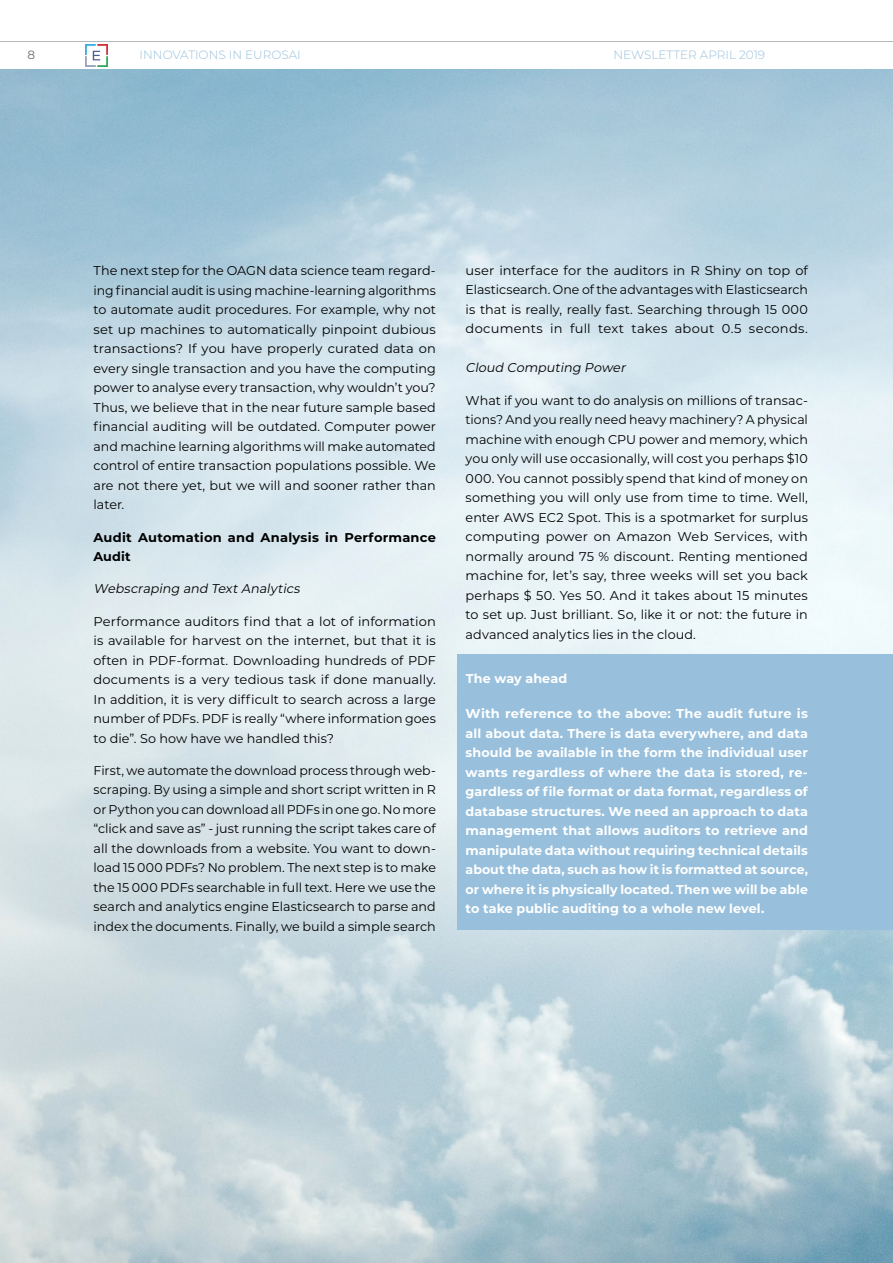
<style>
.page{position:relative;width:893px;height:1263px;background:#fff}
.page>*{position:absolute;margin:0;border:0;box-sizing:border-box;transform-origin:0 0}
.Article_txt{font:12.75px/19.5px "Montserrat";letter-spacing:.005em;color:#000;text-align:justify}
.melynas_box_desine{font:700 12.75px/19.5px "Montserrat";letter-spacing:.005em;color:#fff;text-align:justify}
.Article_txt-2{font:italic 12.75px "Montserrat";color:#000}
.Article_txt-3{font:700 12.75px/19.5px "Montserrat";letter-spacing:.015em;color:#000}
.Article_txt-4{font:700 12.75px "Montserrat";letter-spacing:.005em;color:#fff}
.t1{font:300 12px "Montserrat";color:#98c0dc}
.t2{font:12px "Montserrat";color:#6d6e71}
</style>
<div class="page">
<img style="left:85px;top:44px;width:22px;height:23px">
<hr style="left:0;top:41px;width:893px;height:1px;background:#b4b8b7">
<img style="left:0;top:69px;width:893px;height:1194px">
<div style="left:457px;top:654px;width:436px;height:275px;background:#98c0dc"></div>
<p class="t2" style="left:28px;top:47px;width:9px">8</p>
<p class="t1" style="left:140px;top:47px;width:163px">INNOVATIONS IN EUROSAI</p>
<p class="t1" style="left:613px;top:47px;width:153px">NEWSLETTER APRIL 2019</p>
<p class="Article_txt" style="left:94px;top:261px;width:344px">The next step for the OAGN data science team regard&shy;ing financial audit is using machine-learning algorithms to automate audit procedures. For example, why not set up machines to automatically pinpoint dubious transactions? If you have properly curated data on every single transaction and you have the computing power to analyse every transaction, why wouldn’t you?<br>Thus, we believe that in the near future sample based financial auditing will be outdated. Computer power and machine learning algorithms will make automated control of entire transaction populations possible. We are not there yet, but we will and sooner rather than later.</p>
<p class="Article_txt-3" style="left:94px;top:527px;width:344px">Audit Automation and Analysis in Performance<br>Audit</p>
<p class="Article_txt-2" style="left:94px;top:580px;width:211px">Webscraping and TextAnalytics</p>
<p class="Article_txt" style="left:94px;top:611px;width:344px">Performance auditors find that a lot of information is available for harvest on the internet, but that it is often in PDF-format. Downloading hundreds of PDF documents is a very tedious task if done manually.<br>In addition, it is very difficult to search across a large number of PDFs. PDF is really “where information goes to die”. So how have we handled this?</p>
<p class="Article_txt" style="left:94px;top:760px;width:344px">First, we automate the download process through web&shy;scraping. By using a simple and short script written in R or Python you can download all PDFs in one go. No more “click and save as” - just running the script takes care of all the downloads from a website. You want to down&shy;load 15 000 PDFs? No problem. The next step is to make the 15 000 PDFs searchable in full text. Here we use the search and analytics engine Elasticsearch to parse and index the documents. Finally, we build a simple search</p>
<p class="Article_txt" style="left:466px;top:260px;width:344px">user interface for the auditors in R Shiny on top of Elasticsearch. One of the advantages with Elasticsearch is that is really, really fast. Searching through 15 000 documents in full text takes about 0.5 seconds.</p>
<p class="Article_txt-2" style="left:466px;top:359px;width:164px">Cloud Computing Power</p>
<p class="Article_txt" style="left:466px;top:390px;width:344px">What if you want to do analysis on millions of transac&shy;tions? And you really need heavy machinery? A physical machine with enough CPU power and memory, which you only will use occasionally, will cost you perhaps $10<br>000. You cannot possibly spend that kind of money on something you will only use from time to time. Well, enter AWS EC2 Spot. This is a spotmarket for surplus computing power on Amazon Web Services, with normally around 75 % discount. Renting mentioned machine for, let’s say, three weeks will set you back perhaps $ 50. Yes 50. And it takes about 15 minutes to set up. Just brilliant. So, like it or not: the future in advanced analytics lies in the cloud.</p>
<p class="Article_txt-4" style="left:466px;top:669px;width:103px">The way ahead</p>
<p class="melynas_box_desine" style="left:466px;top:703px;width:344px">With reference to the above: The audit future is all about data. There is data everywhere, and data should be available in the form the individual user wants regardless of where the data is stored, re&shy;gardless of file format or data format, regardless of database structures. We need an approach to data management that allows auditors to retrieve and manipulate data without requiring technical details about the data, such as how it is formatted at source, or where it is physically located. Then we will be able to take public auditing to a whole new level.</p>
</div>
